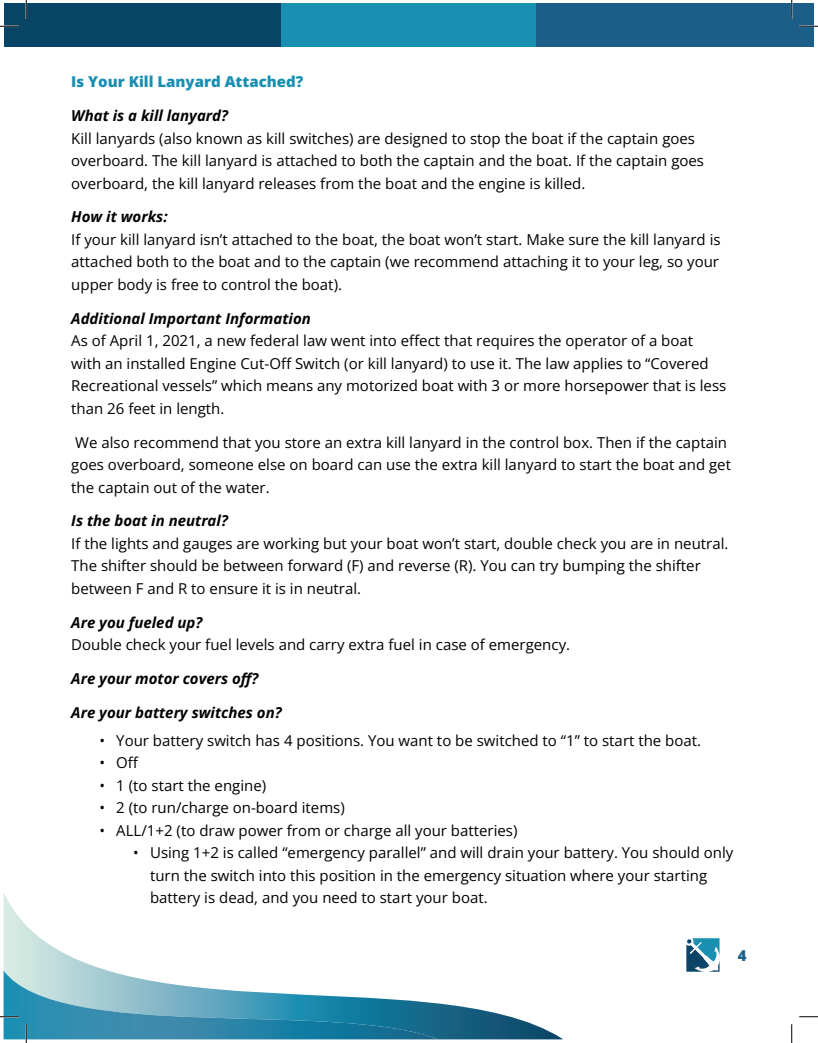
<style>
.page{position:relative;width:818px;height:1043px;background:#fff}
.page>*{position:absolute;margin:0;border:0;box-sizing:border-box;transform-origin:0 0}
.Highlight_italic{font:15px/22.5px "Open Sans";color:#000}
.Paragraph{font:15px/22.5px "Open Sans";color:#000}
.Highlight_italic-2{font:italic 700 15px "Open Sans";color:#000}
.Subtitle{font:800 15px "Open Sans";color:#198fb2}
.t1{font:800 15px "Open Sans";color:#1b5e87}
.s1{font-weight:700;font-style:italic}
</style>
<div class="page">
<div style="left:4px;top:4px;width:277px;height:43px;background:#084466"></div>
<div style="left:281px;top:4px;width:255px;height:43px;background:#198fb2"></div>
<div style="left:536px;top:4px;width:278px;height:43px;background:#1b5e87"></div>
<svg style="left:4px;top:893px;width:558px;height:147px"></svg>
<img style="left:4px;top:970px;width:434px;height:70px">
<svg style="left:686px;top:938px;width:33px;height:33px"></svg>
<svg style="left:0;top:25px;width:19px;height:2px"></svg>
<svg style="left:799px;top:25px;width:19px;height:2px"></svg>
<svg style="left:0;top:1015px;width:19px;height:2px"></svg>
<svg style="left:799px;top:1016px;width:19px;height:1px"></svg>
<svg style="left:25px;top:0;width:2px;height:19px"></svg>
<svg style="left:25px;top:1024px;width:2px;height:18px"></svg>
<svg style="left:790px;top:0;width:2px;height:19px"></svg>
<svg style="left:791px;top:1024px;width:1px;height:18px"></svg>
<p class="Subtitle" style="left:71px;top:72px;width:234px">Is Your Kill Lanyard Attached?</p>
<p class="Highlight_italic" style="left:71px;top:104px;width:634px"><span class="s1">What is a kill lanyard?<br></span>Kill lanyards (also known as kill switches) are designed to stop the boat if the captain goes overboard. The kill lanyard is attached to both the captain and the boat. If the captain goes overboard, the kill lanyard releases from the boat and the engine is killed.</p>
<p class="Highlight_italic" style="left:71px;top:205px;width:650px"><span class="s1">How it works:<br></span>If your kill lanyard isn’t attached to the boat, the boat won’t start. Make sure the kill lanyard is attached both to the boat and to the captain (we recommend attaching it to your leg, so your upper body is free to control the boat).</p>
<p class="Highlight_italic" style="left:71px;top:306px;width:656px"><span class="s1">Additional Important Information<br></span>As of April 1, 2021, a new federal law went into effect that requires the operator of a boat with an installed Engine Cut-Off Switch (or kill lanyard) to use it. The law applies to “Covered Recreational vessels” which means any motorized boat with 3 or more horsepower that is less than 26 feet in length.</p>
<p class="Paragraph" style="left:71px;top:430px;width:661px">We also recommend that you store an extra kill lanyard in the control box. Then if the captain goes overboard, someone else on board can use the extra kill lanyard to start the boat and get the captain out of the water.</p>
<p class="Highlight_italic" style="left:71px;top:509px;width:658px"><span class="s1">Is the boat in neutral?<br></span>If the lights and gauges are working but your boat won’t start, double check you are in neutral.<br>The shifter should be between forward (F) and reverse (R). You can try bumping the shifter between F and R to ensure it is in neutral.</p>
<p class="Highlight_italic" style="left:71px;top:610px;width:500px"><span class="s1">Are you fueled up?<br></span>Double check your fuel levels and carry extra fuel in case of emergency.</p>
<p class="Highlight_italic-2" style="left:71px;top:668px;width:189px">Are your motor covers off?</p>
<p class="Highlight_italic-2" style="left:71px;top:701px;width:212px">Are your battery switches on?</p>
<p class="Highlight_italic" style="left:99px;top:728px;width:603px">• Your battery switch has 4 positions. You want to be switched to “1” to start the boat.</p>
<p class="Highlight_italic" style="left:99px;top:751px;width:41px">• Off</p>
<p class="Highlight_italic" style="left:99px;top:773px;width:168px">• 1 (to start the engine)</p>
<p class="Highlight_italic" style="left:99px;top:796px;width:247px">• 2 (to run/charge on-board items)</p>
<p class="Highlight_italic" style="left:99px;top:818px;width:419px">• ALL/1+2 (to draw power from or charge all your batteries)</p>
<p class="Highlight_italic" style="left:150px;top:841px;width:584px;text-indent:-17px">• Using 1+2 is called “emergency parallel” and will drain your battery. You should only turn the switch into this position in the emergency situation where your starting battery is dead, and you need to start your boat.</p>
<p class="t1" style="left:737px;top:943px;width:10px">4</p>
</div>
